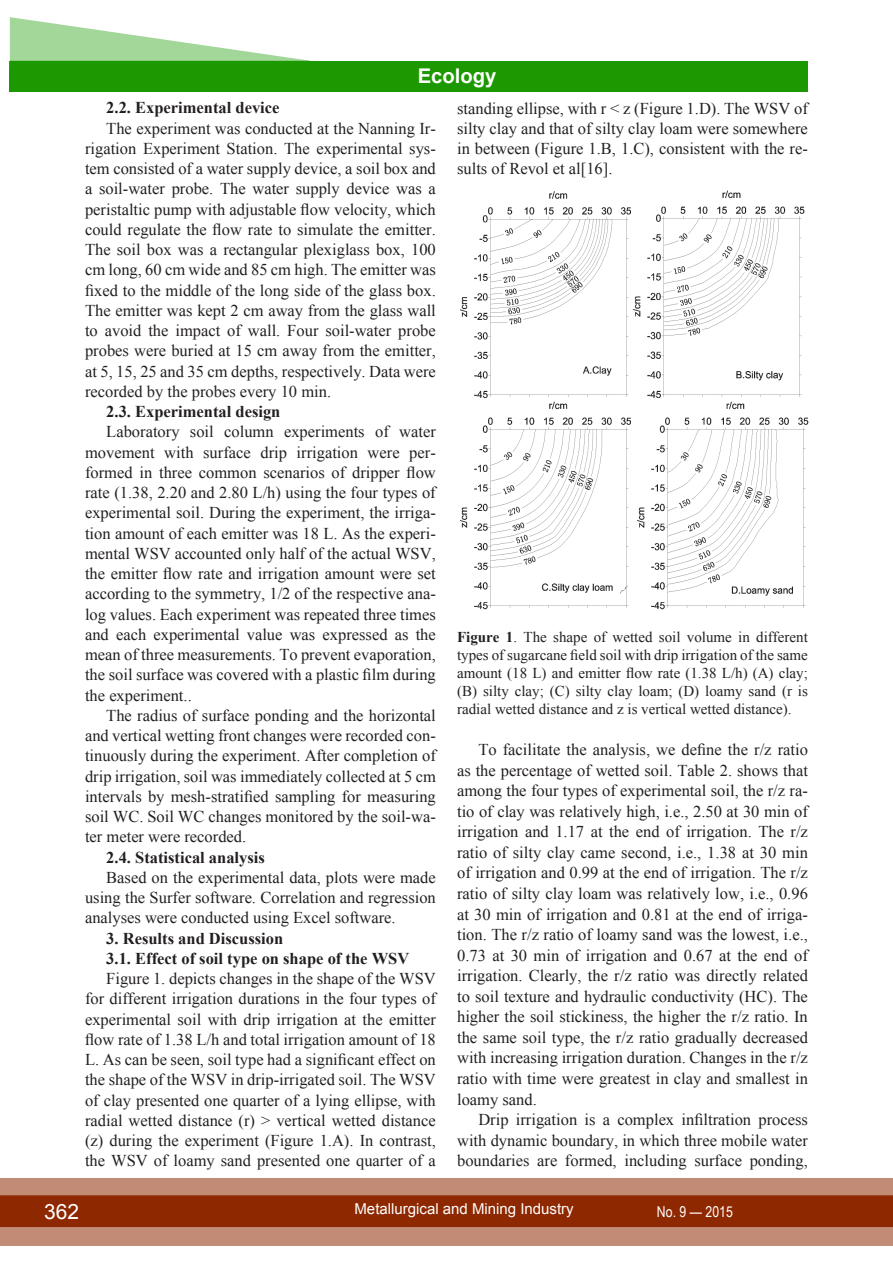
<style>
.page{position:relative;width:893px;height:1263px;background:#fff}
.page>*{position:absolute;margin:0;border:0;box-sizing:border-box;transform-origin:0 0}
.t1{font:21px "Arial";color:#fff}
.t2{font:700 20.25px "Arial";color:#fff}
.ОСНОВНОЙ{font:16.5px/20.2px "Times New Roman";color:#231f20;text-align:justify}
.ОСНОВНОЙ-2{font:700 16.5px "Times New Roman";color:#231f20}
.Табл_рис{font:15px/18px "Times New Roman";color:#231f20;text-align:justify}
.t3{font:15px "Arial";color:#fff}
.t4{font:15px "Arial Narrow";color:#fff}
.s1{font-weight:700}
</style>
<div class="page">
<div style="left:0;top:1178px;width:893px;height:68px;background:#c28b76"></div>
<div style="left:0;top:1195px;width:893px;height:32px;background:#8e2800;border:2px solid #8e2800"></div>
<div style="left:10px;top:61px;width:798px;height:30px;background:#1c9900"></div>
<svg style="left:10px;top:17px;width:300px;height:44px"></svg>
<svg style="left:892px;top:1178px;width:1px;height:68px"></svg>
<img style="left:460px;top:190px;width:349px;height:420px">
<p class="t2" style="left:418px;top:62px;width:80px">Ecology</p>
<p class="ОСНОВНОЙ-2" style="left:106px;top:96px;width:175px">2.2. Experimental device</p>
<p class="ОСНОВНОЙ" style="left:85px;top:118px;width:352px;text-indent:21px">The experiment was conducted at the Nanning Ir&shy;rigation Experiment Station. The experimental sys&shy;tem consisted of a water supply device, a soil box and a soil-water probe. The water supply device was a peristaltic pump with adjustable flow velocity, which could regulate the flow rate to simulate the emitter.<br>The soil box was a rectangular plexiglass box, 100 cm long, 60 cm wide and 85 cm high. The emitter was fixed to the middle of the long side of the glass box.<br>The emitter was kept 2 cm away from the glass wall to avoid the impact of wall. Four soil-water probe probes were buried at 15 cm away from the emitter, at 5, 15, 25 and 35 cm depths, respectively. Data were recorded by the probes every 10 min.</p>
<p class="ОСНОВНОЙ-2" style="left:106px;top:400px;width:176px">2.3. Experimental design</p>
<p class="ОСНОВНОЙ" style="left:85px;top:421px;width:352px;text-indent:21px">Laboratory soil column experiments of water movement with surface drip irrigation were per&shy;formed in three common scenarios of dripper flow rate (1.38, 2.20 and 2.80 L/h) using the four types of experimental soil. During the experiment, the irriga&shy;tion amount of each emitter was 18 L. As the experi&shy;mental WSV accounted only half of the actual WSV, the emitter flow rate and irrigation amount were set according to the symmetry, 1/2 of the respective ana&shy;log values. Each experiment was repeated three times and each experimental value was expressed as the mean of three measurements. To prevent evaporation, the soil surface was covered with a plastic film during the experiment..</p>
<p class="ОСНОВНОЙ" style="left:85px;top:705px;width:352px;text-indent:21px">The radius of surface ponding and the horizontal and vertical wetting front changes were recorded con&shy;tinuously during the experiment. After completion of drip irrigation, soil was immediately collected at 5 cm intervals by mesh-stratified sampling for measuring soil WC. Soil WC changes monitored by the soil-wa&shy;ter meter were recorded.</p>
<p class="ОСНОВНОЙ-2" style="left:106px;top:846px;width:160px">2.4. Statistical analysis</p>
<p class="ОСНОВНОЙ" style="left:85px;top:867px;width:352px;text-indent:21px">Based on the experimental data, plots were made using the Surfer software. Correlation and regression analyses were conducted using Excel software.</p>
<p class="ОСНОВНОЙ-2" style="left:106px;top:927px;width:178px">3. Results and Discussion</p>
<p class="ОСНОВНОЙ-2" style="left:106px;top:947px;width:304px">3.1. Effect of soil type on shape of the WSV</p>
<p class="ОСНОВНОЙ" style="left:85px;top:968px;width:352px;text-indent:21px">Figure 1. depicts changes in the shape of the WSV for different irrigation durations in the four types of experimental soil with drip irrigation at the emitter flow rate of 1.38 L/h and total irrigation amount of 18<br>L. As can be seen, soil type had a significant effect on the shape of the WSV in drip-irrigated soil. The WSV of clay presented one quarter of a lying ellipse, with radial wetted distance (r) &gt; vertical wetted distance (z) during the experiment (Figure 1.A). In contrast, the WSV of loamy sand presented one quarter of a</p>
<p class="ОСНОВНОЙ" style="left:457px;top:98px;width:352px">standing ellipse, with r &lt; z (Figure 1.D). The WSV of silty clay and that of silty clay loam were somewhere in between (Figure 1.B, 1.C), consistent with the re&shy;sults of Revol et al[16].</p>
<p class="Табл_рис" style="left:457px;top:628px;width:352px"><span class="s1">Figure 1</span>. The shape of wetted soil volume in different types of sugarcane field soil with drip irrigation of the same amount (18 L) and emitter flow rate (1.38 L/h) (A) clay; (B) silty clay; (C) silty clay loam; (D) loamy sand (r is radial wetted distance and z is vertical wetted distance).</p>
<p class="ОСНОВНОЙ" style="left:457px;top:739px;width:352px;text-indent:21px">To facilitate the analysis, we define the r/z ratio as the percentage of wetted soil. Table 2. shows that among the four types of experimental soil, the r/z ra&shy;tio of clay was relatively high, i.e., 2.50 at 30 min of irrigation and 1.17 at the end of irrigation. The r/z ratio of silty clay came second, i.e., 1.38 at 30 min of irrigation and 0.99 at the end of irrigation. The r/z ratio of silty clay loam was relatively low, i.e., 0.96 at 30 min of irrigation and 0.81 at the end of irriga&shy;tion. The r/z ratio of loamy sand was the lowest, i.e., 0.73 at 30 min of irrigation and 0.67 at the end of irrigation. Clearly, the r/z ratio was directly related to soil texture and hydraulic conductivity (HC). The higher the soil stickiness, the higher the r/z ratio. In the same soil type, the r/z ratio gradually decreased with increasing irrigation duration. Changes in the r/z ratio with time were greatest in clay and smallest in loamy sand.</p>
<p class="ОСНОВНОЙ" style="left:457px;top:1109px;width:352px;text-indent:21px">Drip irrigation is a complex infiltration process with dynamic boundary, in which three mobile water boundaries are formed, including surface ponding,</p>
<p class="t1" style="left:44px;top:1197px;width:37px">362</p>
<p class="t3" style="left:354px;top:1199px;width:221px">Metallurgical and Mining Industry</p>
<p class="t4" style="left:657px;top:1201px;width:77px">No. 9 — 2015</p>
</div>
